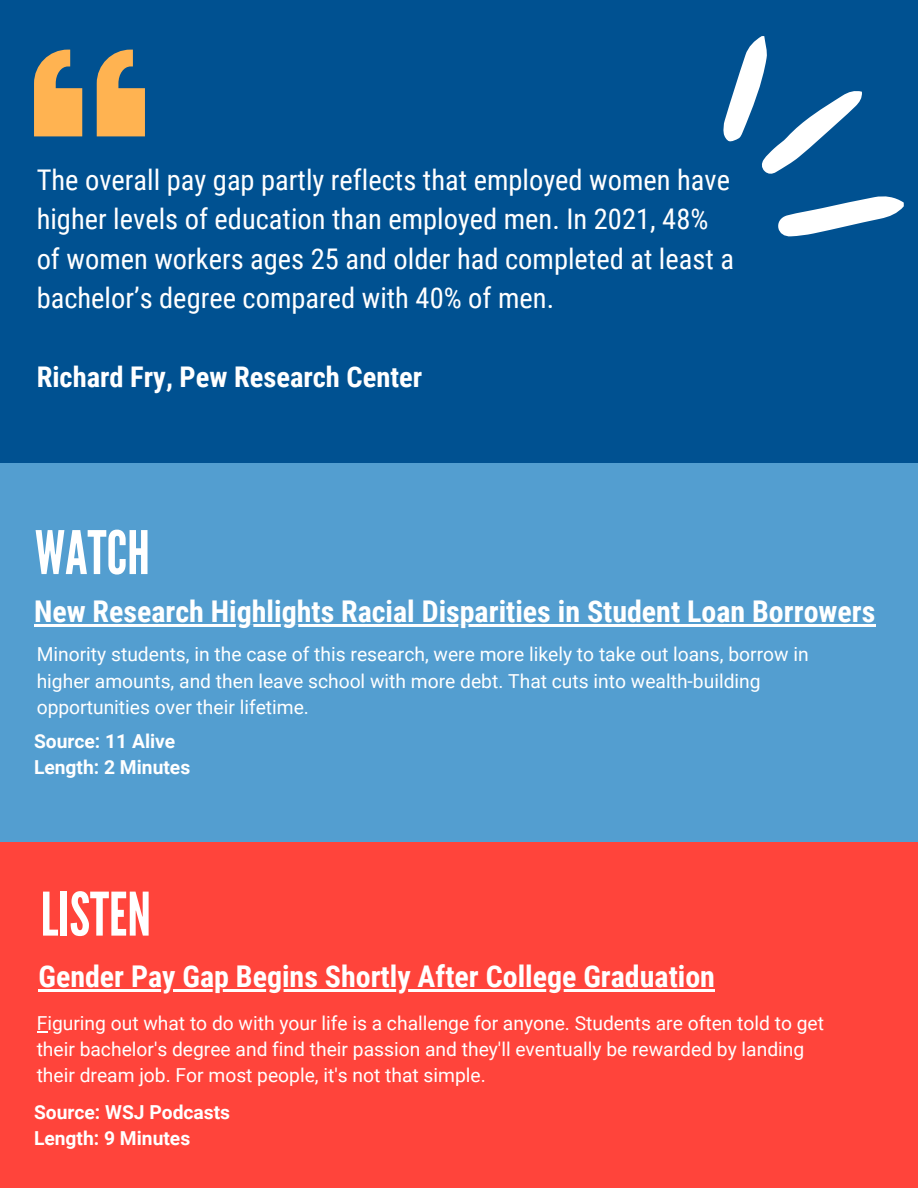
<style>
.page{position:relative;width:918px;height:1188px;background:#fff}
.page>*{position:absolute;margin:0;border:0;box-sizing:border-box;transform-origin:0 0}
.t1{font:59.85px "League Gothic";color:#fff}
.t2{font:700 30px "Roboto Condensed";color:#fff}
.t3{font:28.5px/39.3px "Roboto Condensed";color:#fff}
.t4{font:700 28.5px "Roboto Condensed";color:#fff}
.t5{font:19.2px/26.8px "Roboto";color:#fff}
.t6{font:700 19.2px/25.8px "Roboto";color:#fff}
</style>
<div class="page">
<div style="left:0;top:0;width:918px;height:846px;background:#005191"></div>
<svg style="left:723px;top:36px;width:181px;height:200px"></svg>
<svg style="left:34px;top:50px;width:111px;height:86px"></svg>
<div style="left:0;top:464px;width:918px;height:378px;background:#539ed0"></div>
<hr style="left:34px;top:625px;width:841px;height:2px;background:#fff">
<div style="left:0;top:842px;width:918px;height:346px;background:#ff443b"></div>
<hr style="left:39px;top:990px;width:676px;height:2px;background:#fff">
<p class="t3" style="left:37px;top:160px;width:699px">The overall pay gap partly reflects that employed women have higher levels of education than employed men. In 2021, 48% of women workers ages 25 and older had completed at least a bachelor’s degree compared with 40% of men.</p>
<p class="t4" style="left:37px;top:360px;width:387px">Richard Fry, Pew Research Center</p>
<h3 class="t1" style="left:35px;top:518px;width:117px">WATCH</h3>
<h2 class="t2" style="left:34px;top:595px;width:843px">New Research Highlights Racial Disparities in Student Loan Borrowers</h2>
<h2 class="t5" style="left:37px;top:641px;width:774px">Minority students, in the case of this research, were more likely to take out loans, borrow in higher amounts, and then leave school with more debt. That cuts into wealth-building opportunities over their lifetime.</h2>
<h1 class="t6" style="left:34px;top:729px;width:158px">Source: 11 Alive<br>Length: 2 Minutes</h1>
<p class="t1" style="left:41px;top:880px;width:112px">LISTEN</p>
<h4 class="t2" style="left:39px;top:960px;width:678px">Gender Pay Gap Begins Shortly After College Graduation</h4>
<h2 class="t5" style="left:37px;top:1010px;width:789px;line-height:25.8px">Figuring out what to do with your life is a challenge for anyone. Students are often told to get their bachelor's degree and find their passion and they'll eventually be rewarded by landing their dream job. For most people, it's not that simple.</h2>
<h1 class="t6" style="left:34px;top:1099px;width:198px">Source: WSJ Podcasts<br>Length: 9 Minutes</h1>
</div>
